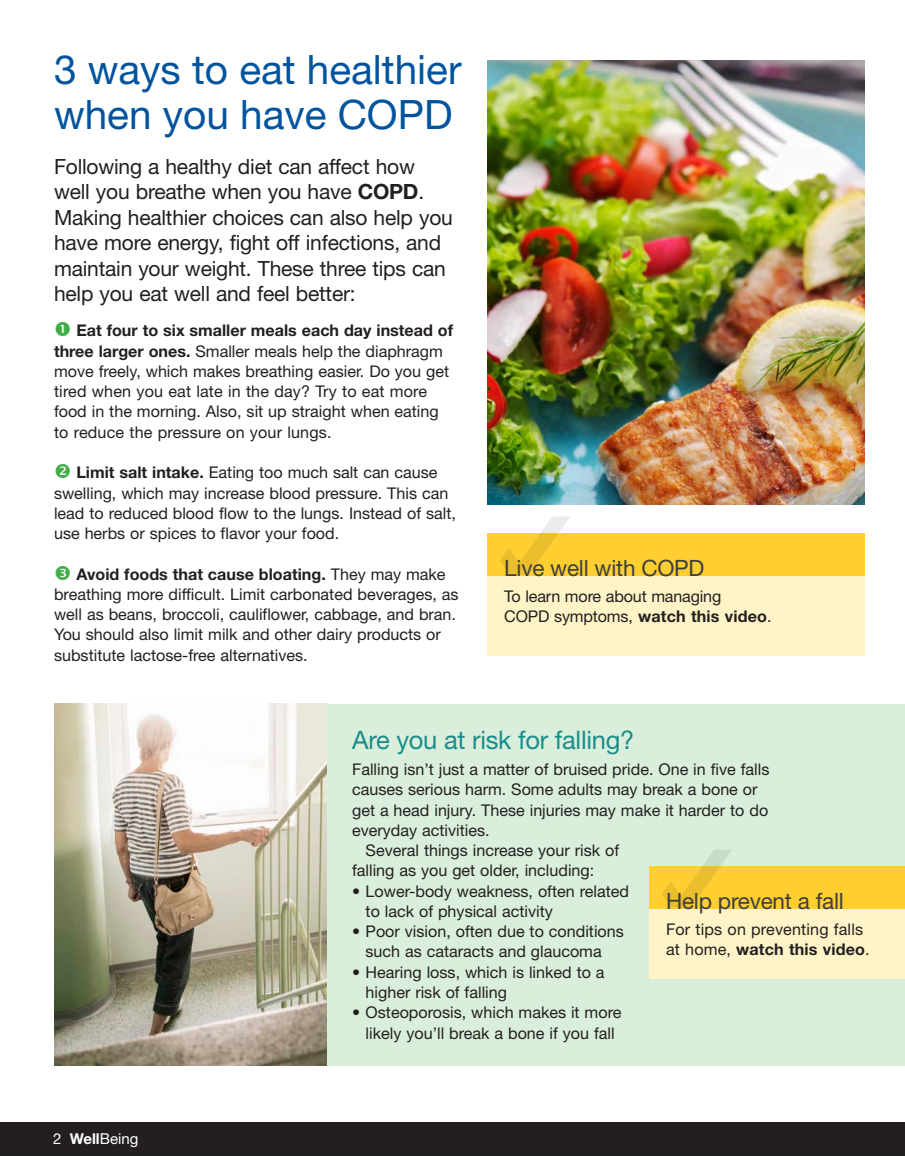
<style>
.page{position:relative;width:905px;height:1175px;background:#fff}
.page>*{position:absolute;margin:0;border:0;box-sizing:border-box;transform-origin:0 0}
.t1{font:40.5px/45px "Helvetica Neue LT Std";color:#00549d}
.t2{font:25.5px "Helvetica Neue LT Std";letter-spacing:-.01em;color:#1a8d8a}
.t3{font:22.5px "Helvetica Neue LT Std";letter-spacing:-.01em;color:#3e3e3f}
.t4{font:21px/25.5px "Helvetica Neue LT Std";letter-spacing:-.01em;color:#231f20}
.t5{font:16.2px/20.2px "Helvetica Neue LT Std";color:#231f20}
.t6{font:15px "Helvetica Neue LT Std";color:#fff}
.s1{font-weight:700}
</style>
<div class="page">
<div style="left:55px;top:703px;width:849px;height:362px;background:#d9efdb"></div>
<div style="left:0;top:1121px;width:904px;height:34px;background:#231f20"></div>
<div style="left:487px;top:533px;width:377px;height:122px;background:#fff4c7"></div>
<div style="left:487px;top:533px;width:377px;height:42px;background:#ffcf31"></div>
<svg style="left:500px;top:516px;width:70px;height:58px"></svg>
<img style="left:55px;top:703px;width:271px;height:362px">
<div style="left:649px;top:866px;width:255px;height:113px;background:#fff4c7"></div>
<div style="left:649px;top:866px;width:255px;height:42px;background:#ffcf31"></div>
<svg style="left:662px;top:850px;width:69px;height:57px"></svg>
<img style="left:487px;top:61px;width:377px;height:443px">
<h1 class="t1" style="left:54px;top:47px;width:409px">3 ways to eat healthier when you have COPD</h1>
<p class="t4" style="left:54px;top:153px;width:400px">Following a healthy diet can affect how well you breathe when you have <span class="s1">COPD</span>.<br>Making healthier choices can also help you have more energy, fight off infections, and maintain your weight. These three tips can help you eat well and feel better:</p>
<p class="t5" style="left:54px;top:320px;width:400px;text-indent:22px"><span class="s1">Eat four to six smaller meals each day instead of three larger ones.</span> Smaller meals help the diaphragm move freely, which makes breathing easier. Do you get tired when you eat late in the day? Try to eat more food in the morning. Also, sit up straight when eating to reduce the pressure on your lungs.</p>
<p class="t5" style="left:54px;top:462px;width:403px;text-indent:22px"><span class="s1">Limit salt intake.</span> Eating too much salt can cause swelling, which may increase blood pressure. This can lead to reduced blood flow to the lungs. Instead of salt, use herbs or spices to flavor your food.</p>
<p class="t5" style="left:54px;top:563px;width:406px;text-indent:22px"><span class="s1">Avoid foods that cause bloating.</span> They may make breathing more difficult. Limit carbonated beverages, as well as beans, broccoli, cauliflower, cabbage, and bran.<br>You should also limit milk and other dairy products or substitute lactose-free alternatives.</p>
<h3 class="t3" style="left:504px;top:554px;width:202px">Live well with COPD</h3>
<p class="t5" style="left:504px;top:586px;width:269px">To learn more about managing<br>COPD symptoms, <span class="s1">watch this video</span>.</p>
<p class="t6" style="left:53px;top:1129px;width:87px">2 <span class="s1">Well</span>Being</p>
<h2 class="t2" style="left:352px;top:724px;width:284px">Are you at risk for falling?</h2>
<p class="t5" style="left:352px;top:759px;width:419px">Falling isn’t just a matter of bruised pride. One in five falls</p>
<p class="t5" style="left:352px;top:779px;width:407px">causes serious harm. Some adults may break a bone or</p>
<p class="t5" style="left:352px;top:799px;width:417px">get a head injury. These injuries may make it harder to do</p>
<p class="t5" style="left:352px;top:819px;width:139px">everyday activities.</p>
<p class="t5" style="left:365px;top:840px;width:255px">Several things increase your risk of</p>
<p class="t5" style="left:352px;top:860px;width:244px">falling as you get older, including:</p>
<p class="t5" style="left:365px;top:880px;width:265px;text-indent:-13px"><span class="s1">•</span> Lower-body weakness, often related to lack of physical activity</p>
<p class="t5" style="left:352px;top:921px;width:273px;text-align:center"><span class="s1">•</span> Poor vision, often due to conditions such as cataracts and glaucoma</p>
<p class="t5" style="left:365px;top:961px;width:240px;text-indent:-13px"><span class="s1">•</span> Hearing loss, which is linked to a higher risk of falling</p>
<p class="t5" style="left:352px;top:1002px;width:271px;text-align:center"><span class="s1">•</span> Osteoporosis, which makes it more likely you’ll break a bone if you fall</p>
<h3 class="t3" style="left:666px;top:887px;width:179px">Help prevent a fall</h3>
<p class="t5" style="left:666px;top:919px;width:205px">For tips on preventing falls at home, <span class="s1">watch this video</span>.</p>
</div>
